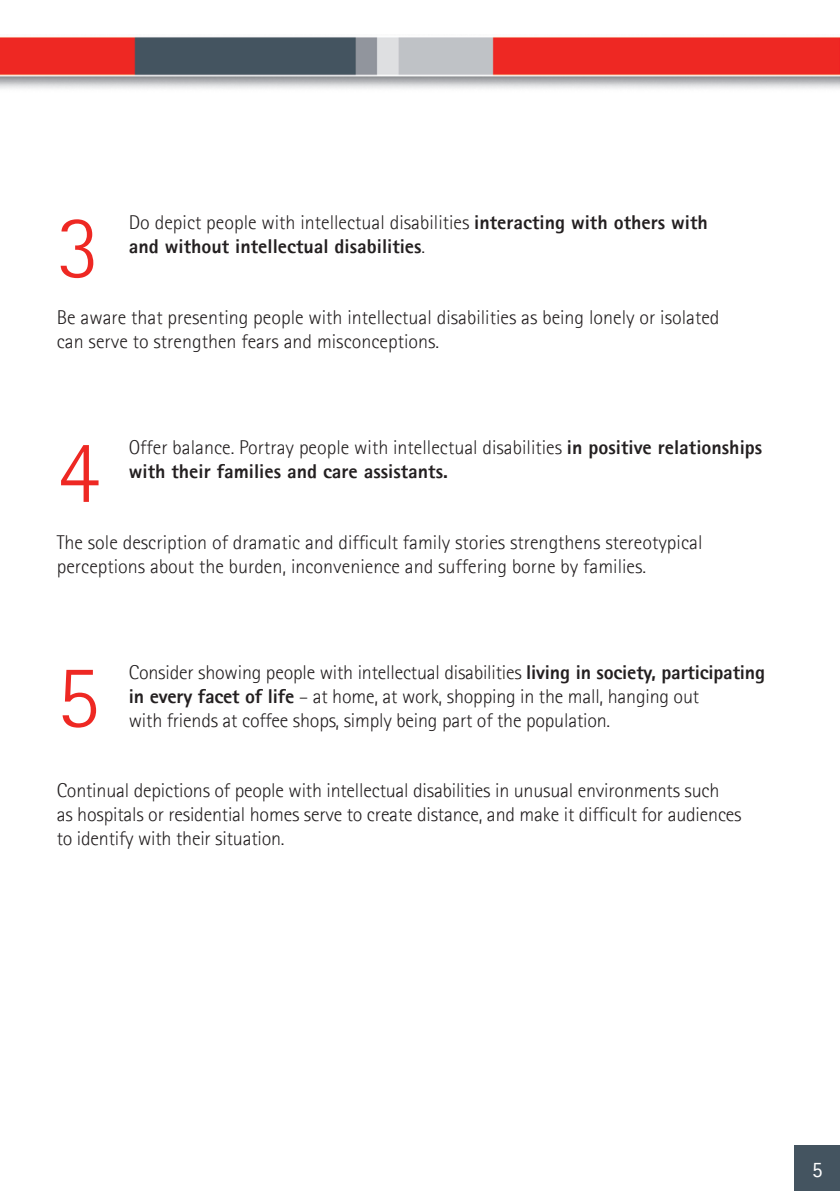
<style>
.page{position:relative;width:840px;height:1191px;background:#fff}
.page>*{position:absolute;margin:0;border:0;box-sizing:border-box;transform-origin:0 0}
.t1{font:300 89.6px "Agfa Rotis Sans Serif";color:#ee2823}
.t2{font:22px "Agfa Rotis Sans Serif";color:#fff;scale:.95 1}
.t3{font:300 20px/24px "Agfa Rotis Sans Serif";letter-spacing:-.01em;color:#231f20}
.t4{font:800 20px/24px "Agfa Rotis Sans Serif";color:#231f20}
.s1{font-weight:300}
.s2{font-weight:800}
</style>
<div class="page">
<div style="left:794px;top:1145px;width:45px;height:46px;background:#445460"></div>
<img style="left:0;top:37px;width:839px;height:52px">
<h1 class="t1" style="left:57px;top:195px;width:45px">3</h1>
<p class="t4" style="left:129px;top:210px;width:580px"><span class="s1">Do depict people with intellectual disabilities</span> interacting with others with and without intellectual disabilities<span class="s1">.</span></p>
<p class="t3" style="left:57px;top:305px;width:664px">Be aware that presenting people with intellectual disabilities as being lonely or isolated can serve to strengthen fears and misconceptions.</p>
<h1 class="t1" style="left:57px;top:420px;width:45px">4</h1>
<p class="t4" style="left:129px;top:435px;width:634px"><span class="s1">Offer balance. Portray people with intellectual disabilities</span> in positive relationships with their families and care assistants.</p>
<p class="t3" style="left:57px;top:530px;width:647px">The sole description of dramatic and difficult family stories strengthens stereotypical perceptions about the burden, inconvenience and suffering borne by families.</p>
<h1 class="t1" style="left:57px;top:645px;width:45px">5</h1>
<p class="t3" style="left:129px;top:660px;width:637px">Consider showing people with intellectual disabilities <span class="s2">living in society, participating in every facet of life</span> – at home, at work, shopping in the mall, hanging out<br>with friends at coffee shops, simply being part of the population.</p>
<p class="t3" style="left:57px;top:778px;width:686px">Continual depictions of people with intellectual disabilities in unusual environments such<br>as hospitals or residential homes serve to create distance, and make it difficult for audiences to identify with their situation.</p>
<p class="t2" style="left:811px;top:1156px;width:12px">5</p>
</div>
